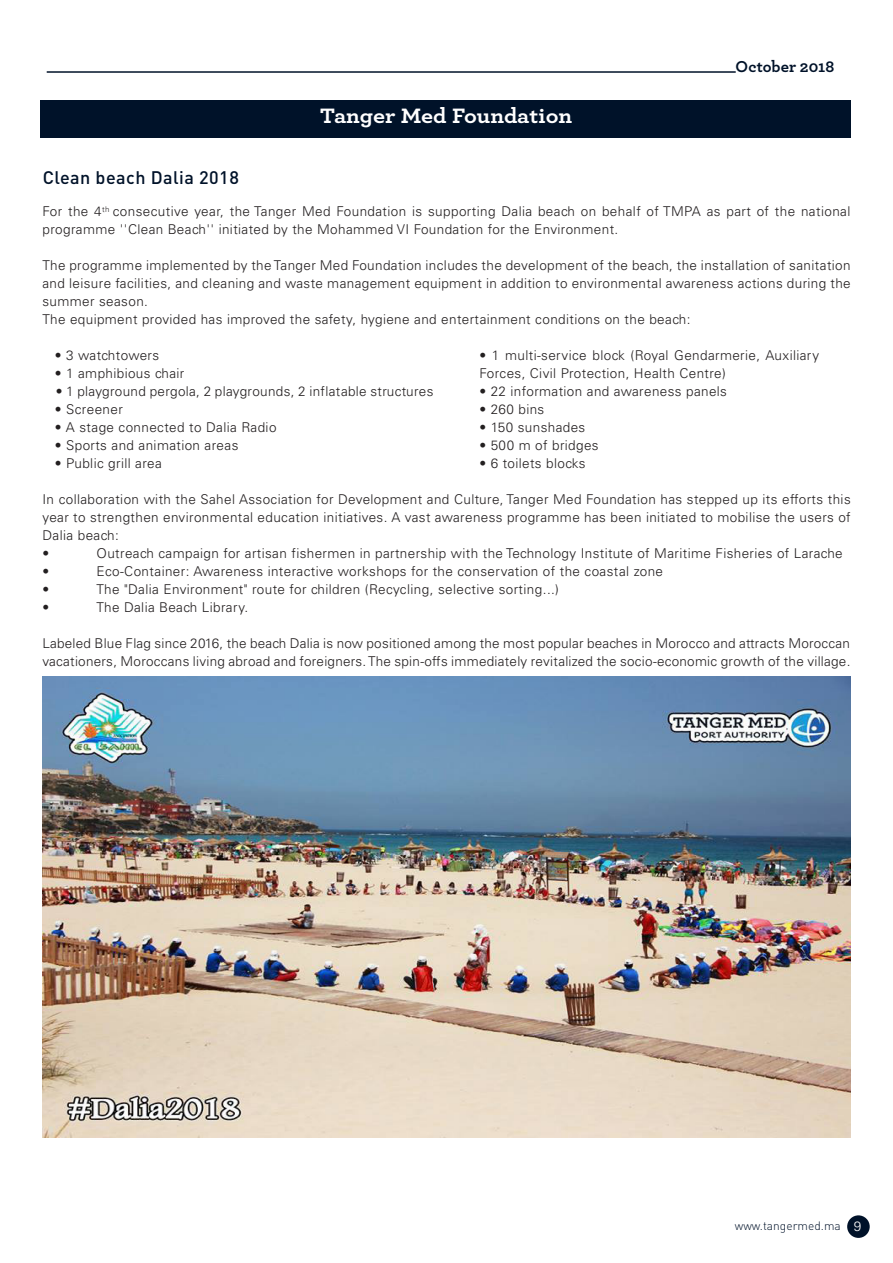
<style>
.page{position:relative;width:893px;height:1263px;background:#fff}
.page>*{position:absolute;margin:0;border:0;box-sizing:border-box;transform-origin:0 0}
.t1{font:700 21.9px "Archer Pro";color:#fff;scale:1.1 1}
.t2{font:500 18px "DIN Pro";letter-spacing:.025em;color:#001229}
.t3{font:700 16.5px "Archer Pro";letter-spacing:.005em;color:#001229}
.t4{font:300 13.5px/18px "Univers LT Std";letter-spacing:.03em;color:#231f20}
.t5{font:300 12px "DIN Pro";color:#001229}
.s1{font-family:"Univers LT Std";font-size:13.5px;color:#fff}
</style>
<div class="page">
<div style="left:847px;top:1215px;width:23px;height:23px;background:#001229;border-radius:50%"></div>
<hr style="left:47px;top:72px;width:689px;height:1px;background:#001229">
<div style="left:40px;top:101px;width:810px;height:37px;background:#001229"></div>
<img style="left:43px;top:676px;width:807px;height:461px">
<p class="t1" style="left:320px;top:99px;width:231px">Tanger Med Foundation</p>
<p class="t3" style="left:736px;top:54px;width:100px">October 2018</p>
<p class="t2" style="left:43px;top:165px;width:198px">Clean beach Dalia 2018</p>
<p class="t4" style="left:43px;top:202px;width:809px">For the 4<sup>th</sup> consecutive year, the Tanger Med Foundation is supporting Dalia beach on behalf of TMPA as part of the national programme ''Clean Beach'' initiated by the Mohammed VI Foundation for the Environment.</p>
<p class="t4" style="left:43px;top:256px;width:810px;text-align:justify">The programme implemented by the Tanger Med Foundation includes the development of the beach, the installation of sanitation and leisure facilities, and cleaning and waste management equipment in addition to environmental awareness actions during the summer season.</p>
<p class="t4" style="left:43px;top:310px;width:649px">The equipment provided has improved the safety, hygiene and entertainment conditions on the beach:</p>
<p class="t4" style="left:55px;top:346px;width:106px">• 3 watchtowers</p>
<p class="t4" style="left:55px;top:364px;width:131px">• 1 amphibious chair</p>
<p class="t4" style="left:56px;top:382px;width:379px">• 1 playground pergola, 2 playgrounds, 2 inflatable structures</p>
<p class="t4" style="left:55px;top:400px;width:69px">• Screener</p>
<p class="t4" style="left:55px;top:418px;width:223px">• A stage connected to Dalia Radio</p>
<p class="t4" style="left:55px;top:436px;width:185px">• Sports and animation areas</p>
<p class="t4" style="left:55px;top:454px;width:109px">• Public grill area</p>
<p class="t4" style="left:479px;top:346px;width:341px">• 1 multi-service block (Royal Gendarmerie, Auxiliary<br>Forces, Civil Protection, Health Centre)</p>
<p class="t4" style="left:479px;top:382px;width:249px">• 22 information and awareness panels</p>
<p class="t4" style="left:479px;top:400px;width:66px">• 260 bins</p>
<p class="t4" style="left:479px;top:418px;width:107px">• 150 sunshades</p>
<p class="t4" style="left:479px;top:436px;width:121px">• 500 m of bridges</p>
<p class="t4" style="left:479px;top:454px;width:108px">• 6 toilets blocks</p>
<p class="t4" style="left:43px;top:490px;width:810px;text-align:justify">In collaboration with the Sahel Association for Development and Culture, Tanger Med Foundation has stepped up its efforts this year to strengthen environmental education initiatives. A vast awareness programme has been initiated to mobilise the users of Dalia beach:</p>
<p class="t4" style="left:43px;top:544px;width:8px">•</p>
<p class="t4" style="left:97px;top:544px;width:748px">Outreach campaign for artisan fishermen in partnership with the Technology Institute of Maritime Fisheries of Larache</p>
<p class="t4" style="left:43px;top:562px;width:8px">•</p>
<p class="t4" style="left:97px;top:562px;width:568px">Eco-Container: Awareness interactive workshops for the conservation of the coastal zone</p>
<p class="t4" style="left:43px;top:580px;width:8px">•</p>
<p class="t4" style="left:97px;top:580px;width:464px">The "Dalia Environment" route for children (Recycling, selective sorting...)</p>
<p class="t4" style="left:43px;top:598px;width:8px">•</p>
<p class="t4" style="left:97px;top:598px;width:153px">The Dalia Beach Library.</p>
<p class="t4" style="left:43px;top:634px;width:809px">Labeled Blue Flag since 2016, the beach Dalia is now positioned among the most popular beaches in Morocco and attracts Moroccan vacationers, Moroccans living abroad and foreigners. The spin-offs immediately revitalized the socio-economic growth of the village.</p>
<p class="t5" style="left:735px;top:1217px;width:128px">www.tangermed.ma <span class="s1">9</span></p>
</div>
